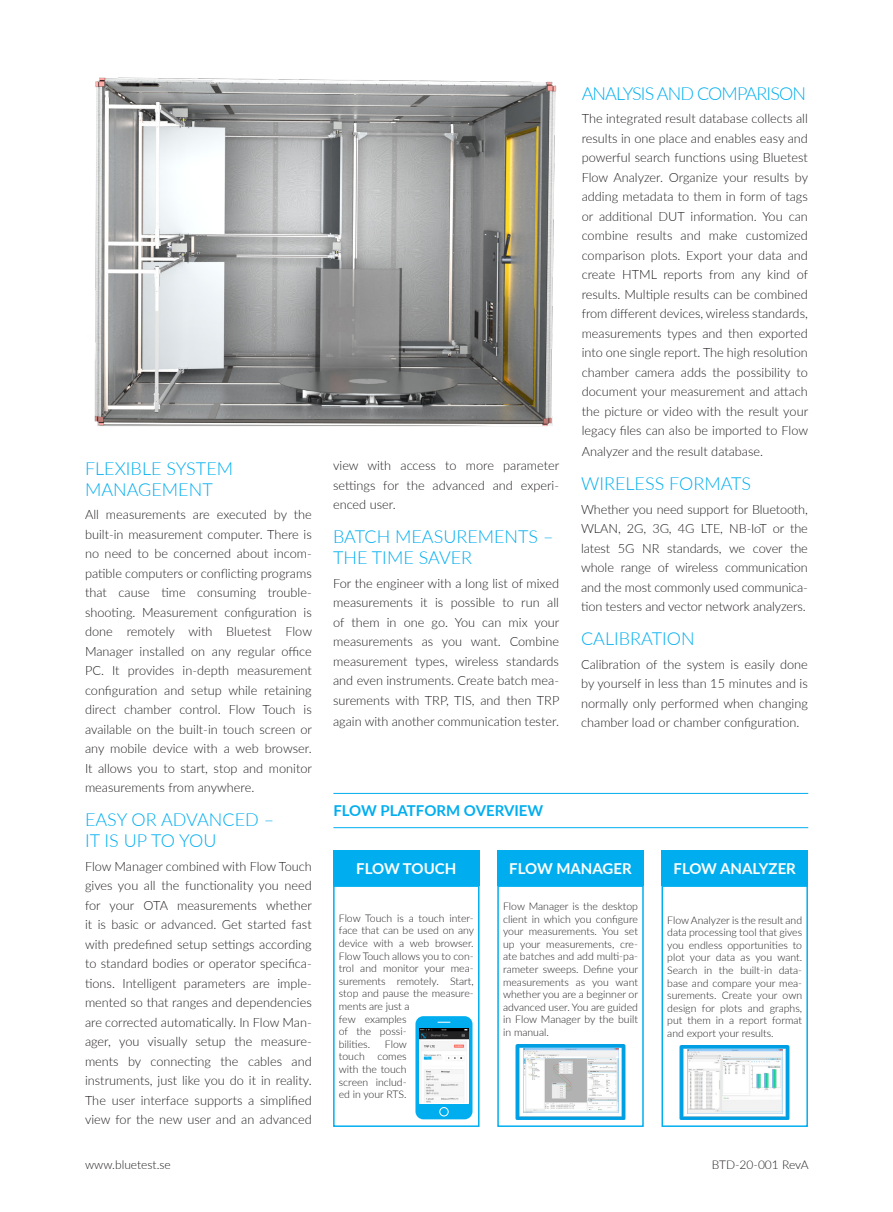
<style>
.page{position:relative;width:893px;height:1212px;background:#fff}
.page>*{position:absolute;margin:0;border:0;box-sizing:border-box;transform-origin:0 0}
.t1{font:300 18px/21px "Lato";color:#00aeef}
.t2{font:300 18px "Lato";letter-spacing:-.05em;color:#00aeef}
.Rubrik_2{font:700 15px "Lato";color:#fff}
.t3{font:700 15px "Lato";color:#00aeef}
.t4{font:300 12.75px/19.5px "Lato";color:#231f20;text-align:justify}
.t5{font:300 12px "Lato";color:#231f20}
.t6{font:300 10.5px/12.6px "Lato";color:#231f20;text-align:justify}
</style>
<div class="page">
<img style="left:94px;top:77px;width:463px;height:349px">
<div style="left:333px;top:885px;width:146px;height:242px;border:2px solid #00aeef"></div>
<div style="left:497px;top:850px;width:147px;height:35px;background:#00aeef"></div>
<div style="left:661px;top:850px;width:147px;height:35px;background:#00aeef"></div>
<div style="left:497px;top:885px;width:147px;height:242px;border:2px solid #00aeef"></div>
<div style="left:661px;top:885px;width:147px;height:242px;border:2px solid #00aeef"></div>
<img style="left:679px;top:1045px;width:111px;height:74px">
<img style="left:515px;top:1045px;width:111px;height:74px">
<img style="left:523px;top:1048px;width:96px;height:64px">
<svg style="left:415px;top:1016px;width:57px;height:103px;background:#14b0ea"></svg>
<div style="left:439px;top:1107px;width:10px;height:9px;border:1px solid #fff;border-radius:50%"></div>
<img style="left:419px;top:1029px;width:50px;height:74px">
<div style="left:333px;top:850px;width:146px;height:35px;background:#00aeef"></div>
<hr style="left:333px;top:827px;width:475px;height:1px;background:#00aeef">
<hr style="left:333px;top:793px;width:475px;height:1px;background:#00aeef">
<p class="t1" style="left:85px;top:457px;width:150px">FLEXIBLE SYSTEM<br>MANAGEMENT</p>
<p class="t4" style="left:85px;top:505px;width:229px">All measurements are executed by the built-in measurement computer. There is no need to be concerned about incom&shy;patible computers or conflicting programs that cause time consuming trouble&shy;shooting. Measurement configuration is done remotely with Bluetest Flow Manager installed on any regular office PC. It provides in-depth measurement configuration and setup while retaining direct chamber control. Flow Touch is available on the built-in touch screen or any mobile device with a web browser.<br>It allows you to start, stop and monitor measurements from anywhere.</p>
<p class="t1" style="left:85px;top:808px;width:191px">EASY OR ADVANCED –<br>IT IS UP TO YOU</p>
<p class="t4" style="left:85px;top:856px;width:229px">Flow Manager combined with Flow Touch gives you all the functionality you need for your OTA measurements whether it is basic or advanced. Get started fast with predefined setup settings according to standard bodies or operator specifica&shy;tions. Intelligent parameters are imple&shy;mented so that ranges and dependencies are corrected automatically. In Flow Man&shy;ager, you visually setup the measure&shy;ments by connecting the cables and instruments, just like you do it in reality.<br>The user interface supports a simplified view for the new user and an advanced</p>
<p class="t4" style="left:333px;top:456px;width:228px">view with access to more parameter settings for the advanced and experi&shy;enced user.</p>
<p class="t1" style="left:333px;top:525px;width:222px">BATCH MEASUREMENTS –<br>THE TIME SAVER</p>
<p class="t4" style="left:333px;top:573px;width:228px">For the engineer with a long list of mixed measurements it is possible to run all of them in one go. You can mix your measurements as you want. Combine measurement types, wireless standards and even instruments. Create batch mea&shy;surements with TRP, TIS, and then TRP</p>
<p class="t4" style="left:333px;top:711px;width:227px">again with another communication tester.</p>
<p class="t2" style="left:582px;top:81px;width:226px">ANALYSIS AND COMPARISON</p>
<p class="t4" style="left:582px;top:108px;width:228px">The integrated result database collects all results in one place and enables easy and powerful search functions using Bluetest Flow Analyzer. Organize your results by adding metadata to them in form of tags or additional DUT information. You can combine results and make customized comparison plots. Export your data and create HTML reports from any kind of results. Multiple results can be combined from different devices, wireless standards, measurements types and then exported into one single report. The high resolution chamber camera adds the possibility to document your measurement and attach the picture or video with the result your legacy files can also be imported to Flow</p>
<p class="t4" style="left:582px;top:441px;width:183px">Analyzer and the result database.</p>
<p class="t1" style="left:581px;top:472px;width:172px">WIRELESS FORMATS</p>
<p class="t4" style="left:581px;top:499px;width:228px">Whether you need support for Bluetooth, WLAN, 2G, 3G, 4G LTE, NB-IoT or the latest 5G NR standards, we cover the whole range of wireless communication and the most commonly used communica&shy;tion testers and vector network analyzers.</p>
<p class="t1" style="left:581px;top:627px;width:115px">CALIBRATION</p>
<p class="t4" style="left:581px;top:654px;width:228px">Calibration of the system is easily done by yourself in less than 15 minutes and is normally only performed when changing chamber load or chamber configuration.</p>
<p class="t3" style="left:333px;top:799px;width:211px">FLOW PLATFORM OVERVIEW</p>
<p class="Rubrik_2" style="left:356px;top:857px;width:102px">FLOW TOUCH</p>
<p class="t6" style="left:339px;top:911px;width:137px;text-align:left">Flow Touch is a touch inter&shy;face that can be used on any device with a web browser.<br>Flow Touch allows you to con&shy;trol and monitor your mea&shy;surements remotely. Start, stop and pause the measure&shy;ments are just a<br>few examples<br>of the possi-<br>bilities.</p>
<p class="t6" style="left:339px;top:1037px;width:69px;text-indent:46px">Flow touch comes with the touch screen includ&shy;ed in your RTS.</p>
<p class="Rubrik_2" style="left:509px;top:857px;width:124px">FLOW MANAGER</p>
<p class="Rubrik_2" style="left:673px;top:857px;width:124px">FLOW ANALYZER</p>
<p class="t6" style="left:503px;top:899px;width:137px">Flow Manager is the desktop client in which you configure your measurements. You set up your measurements, cre&shy;ate batches and add multi-pa&shy;rameter sweeps. Define your measurements as you want whether you are a beginner or advanced user. You are guided in Flow Manager by the built in manual.</p>
<p class="t6" style="left:667px;top:913px;width:136px">Flow Analyzer is the result and data processing tool that gives you endless opportunities to plot your data as you want.<br>Search in the built-in data&shy;base and compare your mea&shy;surements. Create your own design for plots and graphs, put them in a report format and export your results.</p>
<p class="t5" style="left:85px;top:1156px;width:87px">www.bluetest.se</p>
<p class="t5" style="left:712px;top:1156px;width:98px">BTD-20-001 RevA</p>
</div>
